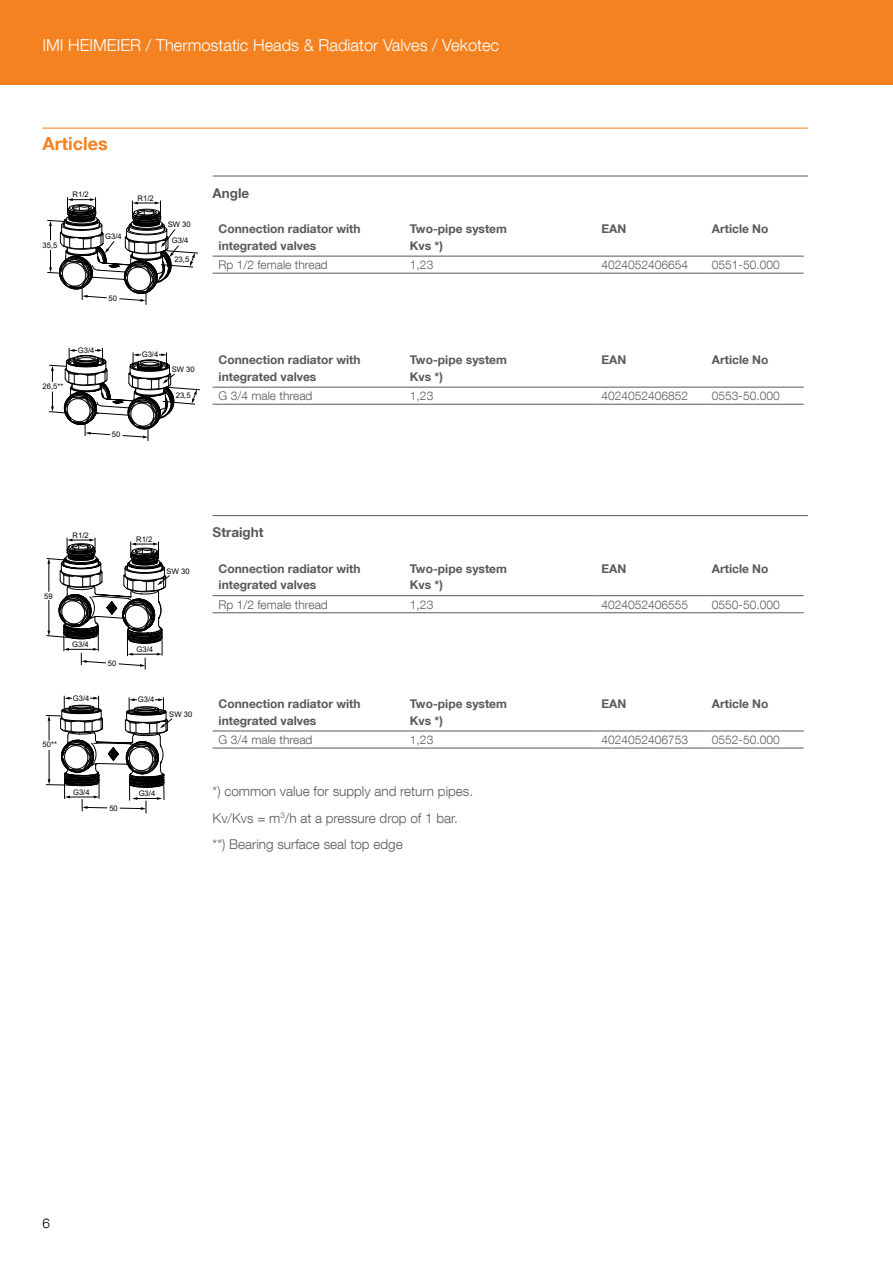
<style>
.page{position:relative;width:893px;height:1263px;background:#fff}
.page>*{position:absolute;margin:0;border:0;box-sizing:border-box;transform-origin:0 0}
.t1{font:700 18px "Helvetica Neue LT Com";color:#f58220}
.t2{font:300 16.5px "Helvetica Neue LT Com";color:#fff}
.t3{font:300 13.5px/26.5px "Helvetica Neue LT Com";color:#58595b}
.t4{font:700 13.5px "Helvetica Neue LT Com";color:#58595b}
.t5{font:300 13.5px "Helvetica Neue LT Com";color:#000}
.t6{font:700 12px/16.5px "Helvetica Neue LT Com";color:#58595b}
.t7{font:300 12px "Helvetica Neue LT Com";color:#58595b}
.t8{font:7.65px "Arial";color:#000}
</style>
<div class="page">
<div style="left:0;top:0;width:893px;height:85px;background:#f58220"></div>
<hr style="left:43px;top:128px;width:765px;height:1px;background:#f58220">
<hr style="left:213px;top:176px;width:595px;height:1px;background:#58595b">
<hr style="left:213px;top:256px;width:191px;height:1px;background:#58595b">
<hr style="left:213px;top:273px;width:191px;height:1px;background:#58595b">
<hr style="left:404px;top:256px;width:191px;height:1px;background:#58595b">
<hr style="left:404px;top:273px;width:191px;height:1px;background:#58595b">
<hr style="left:595px;top:256px;width:111px;height:1px;background:#58595b">
<hr style="left:595px;top:273px;width:111px;height:1px;background:#58595b">
<hr style="left:706px;top:256px;width:98px;height:1px;background:#58595b">
<hr style="left:706px;top:273px;width:98px;height:1px;background:#58595b">
<hr style="left:213px;top:515px;width:595px;height:1px;background:#58595b">
<hr style="left:213px;top:387px;width:191px;height:1px;background:#58595b">
<hr style="left:213px;top:404px;width:191px;height:1px;background:#58595b">
<hr style="left:404px;top:387px;width:191px;height:1px;background:#58595b">
<hr style="left:404px;top:404px;width:191px;height:1px;background:#58595b">
<hr style="left:595px;top:387px;width:111px;height:1px;background:#58595b">
<hr style="left:595px;top:404px;width:111px;height:1px;background:#58595b">
<hr style="left:706px;top:387px;width:98px;height:1px;background:#58595b">
<hr style="left:706px;top:404px;width:98px;height:1px;background:#58595b">
<hr style="left:213px;top:595px;width:191px;height:1px;background:#58595b">
<hr style="left:213px;top:612px;width:191px;height:1px;background:#58595b">
<hr style="left:404px;top:595px;width:191px;height:1px;background:#58595b">
<hr style="left:404px;top:612px;width:191px;height:1px;background:#58595b">
<hr style="left:595px;top:595px;width:111px;height:1px;background:#58595b">
<hr style="left:595px;top:612px;width:111px;height:1px;background:#58595b">
<hr style="left:706px;top:595px;width:98px;height:1px;background:#58595b">
<hr style="left:706px;top:612px;width:98px;height:1px;background:#58595b">
<hr style="left:213px;top:731px;width:191px;height:1px;background:#58595b">
<hr style="left:213px;top:748px;width:191px;height:1px;background:#58595b">
<hr style="left:404px;top:731px;width:191px;height:1px;background:#58595b">
<hr style="left:404px;top:748px;width:191px;height:1px;background:#58595b">
<hr style="left:595px;top:731px;width:111px;height:1px;background:#58595b">
<hr style="left:595px;top:748px;width:111px;height:1px;background:#58595b">
<hr style="left:706px;top:731px;width:98px;height:1px;background:#58595b">
<hr style="left:706px;top:748px;width:98px;height:1px;background:#58595b">
<svg style="left:47px;top:197px;width:151px;height:108px"></svg>
<svg style="left:49px;top:348px;width:151px;height:93px"></svg>
<svg style="left:46px;top:538px;width:124px;height:131px"></svg>
<hr style="left:106px;top:661px;width:13px;height:4px;background:#fff">
<div style="left:43px;top:592px;width:13px;height:8px;background:#fff"></div>
<svg style="left:45px;top:696px;width:128px;height:117px"></svg>
<h2 class="t2" style="left:43px;top:35px;width:458px">IMI HEIMEIER / Thermostatic Heads &amp; Radiator Valves / Vekotec</h2>
<h1 class="t1" style="left:43px;top:132px;width:67px">Articles</h1>
<p class="t8" style="left:73px;top:190px;width:18px">R1/2</p>
<p class="t8" style="left:43px;top:240px;width:16px">35,5</p>
<p class="t8" style="left:105px;top:231px;width:18px">G3/4</p>
<p class="t8" style="left:109px;top:293px;width:10px">50</p>
<p class="t8" style="left:138px;top:193px;width:18px">R1/2</p>
<p class="t8" style="left:168px;top:220px;width:25px">SW 30</p>
<p class="t8" style="left:172px;top:235px;width:18px">G3/4</p>
<p class="t8" style="left:174px;top:254px;width:16px">23,5</p>
<p class="t4" style="left:213px;top:184px;width:38px">Angle</p>
<p class="t6" style="left:219px;top:220px;width:143px">Connection radiator with integrated valves</p>
<p class="t6" style="left:410px;top:220px;width:99px">Two-pipe system<br>Kvs *)</p>
<p class="t6" style="left:601px;top:220px;width:26px">EAN</p>
<p class="t6" style="left:712px;top:220px;width:58px">Article No</p>
<p class="t7" style="left:219px;top:257px;width:111px">Rp 1/2 female thread</p>
<p class="t7" style="left:410px;top:257px;width:25px">1,23</p>
<p class="t7" style="left:601px;top:257px;width:88px">4024052406654</p>
<p class="t7" style="left:712px;top:257px;width:69px">0551-50.000</p>
<p class="t8" style="left:43px;top:381px;width:22px">26,5**</p>
<p class="t8" style="left:78px;top:345px;width:18px">G3/4</p>
<p class="t8" style="left:112px;top:430px;width:10px">50</p>
<p class="t8" style="left:142px;top:350px;width:18px">G3/4</p>
<p class="t8" style="left:172px;top:364px;width:25px">SW 30</p>
<p class="t8" style="left:176px;top:391px;width:16px">23,5</p>
<p class="t6" style="left:219px;top:351px;width:143px">Connection radiator with integrated valves</p>
<p class="t6" style="left:410px;top:351px;width:99px">Two-pipe system<br>Kvs *)</p>
<p class="t6" style="left:601px;top:351px;width:26px">EAN</p>
<p class="t6" style="left:712px;top:351px;width:58px">Article No</p>
<p class="t7" style="left:219px;top:388px;width:95px">G 3/4 male thread</p>
<p class="t7" style="left:410px;top:388px;width:25px">1,23</p>
<p class="t7" style="left:601px;top:388px;width:88px">4024052406852</p>
<p class="t7" style="left:712px;top:388px;width:69px">0553-50.000</p>
<p class="t8" style="left:73px;top:530px;width:18px">R1/2</p>
<p class="t8" style="left:44px;top:591px;width:10px">59</p>
<p class="t8" style="left:136px;top:534px;width:18px">R1/2</p>
<p class="t8" style="left:167px;top:566px;width:25px">SW 30</p>
<p class="t8" style="left:43px;top:740px;width:16px">50**</p>
<p class="t8" style="left:72px;top:640px;width:18px">G3/4</p>
<p class="t8" style="left:108px;top:659px;width:10px">50</p>
<p class="t8" style="left:136px;top:644px;width:18px">G3/4</p>
<p class="t8" style="left:73px;top:693px;width:18px">G3/4</p>
<p class="t8" style="left:138px;top:694px;width:18px">G3/4</p>
<p class="t8" style="left:169px;top:709px;width:25px">SW 30</p>
<p class="t8" style="left:73px;top:787px;width:18px">G3/4</p>
<p class="t8" style="left:139px;top:788px;width:18px">G3/4</p>
<p class="t8" style="left:109px;top:803px;width:10px">50</p>
<p class="t4" style="left:213px;top:524px;width:53px">Straight</p>
<p class="t6" style="left:219px;top:560px;width:143px">Connection radiator with integrated valves</p>
<p class="t6" style="left:410px;top:560px;width:99px">Two-pipe system<br>Kvs *)</p>
<p class="t6" style="left:601px;top:560px;width:26px">EAN</p>
<p class="t6" style="left:712px;top:560px;width:58px">Article No</p>
<p class="t7" style="left:219px;top:597px;width:111px">Rp 1/2 female thread</p>
<p class="t7" style="left:410px;top:597px;width:25px">1,23</p>
<p class="t7" style="left:601px;top:597px;width:88px">4024052406555</p>
<p class="t7" style="left:712px;top:597px;width:69px">0550-50.000</p>
<p class="t6" style="left:219px;top:695px;width:143px">Connection radiator with integrated valves</p>
<p class="t6" style="left:410px;top:695px;width:99px">Two-pipe system<br>Kvs *)</p>
<p class="t6" style="left:601px;top:695px;width:26px">EAN</p>
<p class="t6" style="left:712px;top:695px;width:58px">Article No</p>
<p class="t7" style="left:219px;top:732px;width:95px">G 3/4 male thread</p>
<p class="t7" style="left:410px;top:732px;width:25px">1,23</p>
<p class="t7" style="left:601px;top:732px;width:88px">4024052406753</p>
<p class="t7" style="left:712px;top:732px;width:69px">0552-50.000</p>
<p class="t3" style="left:213px;top:778px;width:262px">*) common value for supply and return pipes.<br>Kv/Kvs = m<sup>3</sup>/h at a pressure drop of 1 bar. **) Bearing surface seal top edge</p>
<p class="t5" style="left:43px;top:1215px;width:9px">6</p>
</div>
